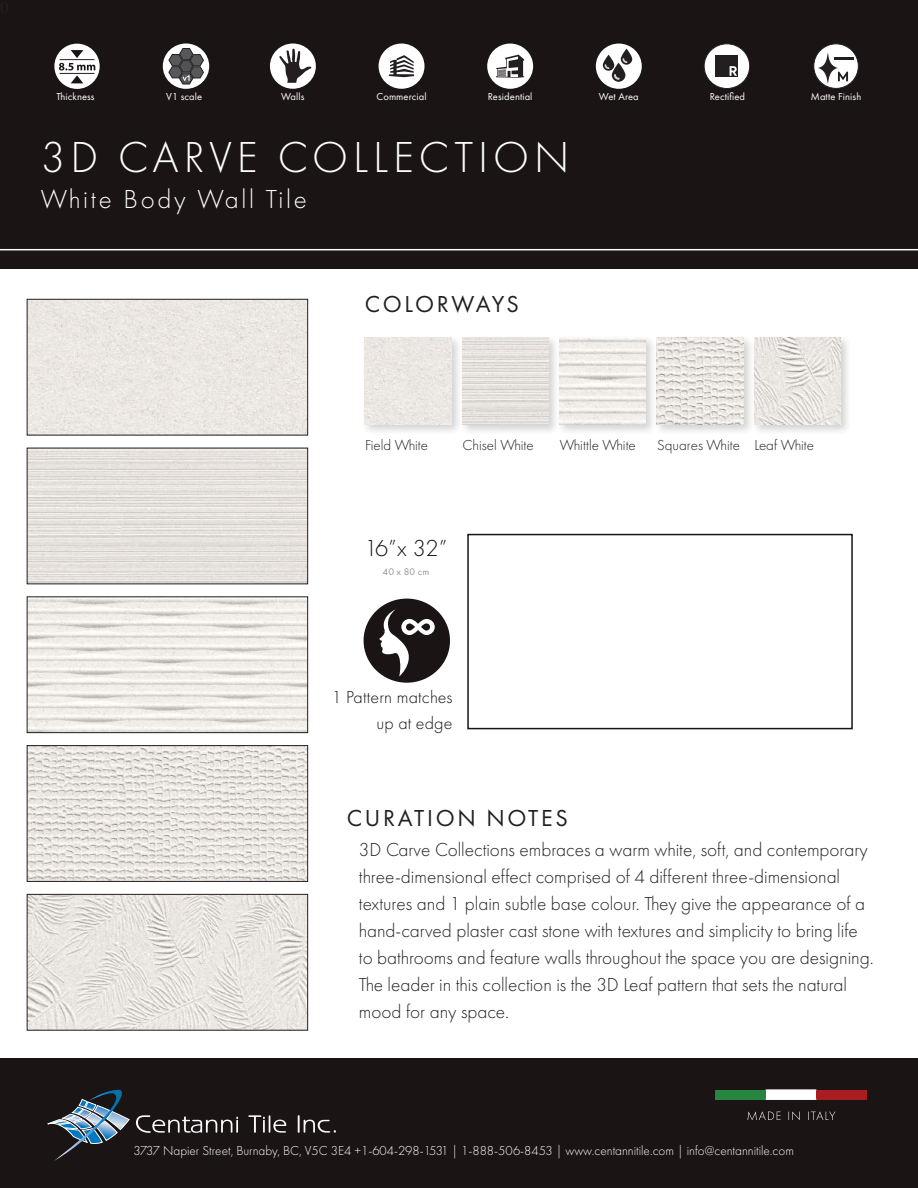
<style>
.page{position:relative;width:918px;height:1188px;background:#fff}
.page>*{position:absolute;margin:0;border:0;box-sizing:border-box;transform-origin:0 0}
.t1{font:300 45px "Futura PT";letter-spacing:.11em;color:#fff}
.t2{font:300 27px "Futura PT";letter-spacing:.1em;color:#fff}
.t3{font:24px "Futura PT";letter-spacing:.11em;color:#231f20}
.t4{font:300 24px "Futura PT";color:#1a1415}
.t5{font:300 19.5px/27px "Futura PT";color:#231f20}
.t6{font:300 18px/26px "Futura PT";letter-spacing:.01em;color:#1a1415;text-align:right}
.t7{font:300 15px "Futura PT";color:#231f20}
.t8{font:300 13.5px "Futura PT";color:#fff}
.t9{font:10.5px "Futura PT";letter-spacing:.01em;color:#fff}
.t10{font:10.05px "Futura PT";color:#939598}
</style>
<div class="page">
<div style="left:0;top:0;width:918px;height:268px;background:#1a1415"></div>
<div style="left:0;top:1058px;width:918px;height:130px;background:#1a1415"></div>
<svg style="left:248px;top:1115px;width:38px;height:18px"></svg>
<svg style="left:298px;top:1115px;width:38px;height:18px"></svg>
<svg style="left:47px;top:1090px;width:191px;height:71px"></svg>
<div style="left:715px;top:1090px;width:51px;height:9px;background:#26853f"></div>
<div style="left:766px;top:1090px;width:50px;height:9px;background:#fff"></div>
<div style="left:816px;top:1090px;width:51px;height:9px;background:#a91d21"></div>
<hr style="left:766px;top:1090px;width:50px;height:1px;background:#f2f3f4">
<hr style="left:766px;top:1099px;width:50px;height:1px;background:#f2f3f4">
<svg style="left:748px;top:1111px;width:87px;height:9px"></svg>
<div style="left:29px;top:301px;width:277px;height:132px;background:#ebe8e3"></div>
<div style="left:27px;top:299px;width:281px;height:136px;border:1px solid #231f20"></div>
<img style="left:29px;top:599px;width:277px;height:132px">
<div style="left:27px;top:597px;width:281px;height:136px;border:1px solid #231f20"></div>
<img style="left:29px;top:896px;width:277px;height:132px">
<div style="left:27px;top:894px;width:281px;height:136px;border:1px solid #231f20"></div>
<img style="left:29px;top:747px;width:277px;height:133px">
<div style="left:27px;top:745px;width:281px;height:137px;border:1px solid #231f20"></div>
<hr style="left:0;top:249px;width:918px;height:1px;background:#fff">
<div style="left:362px;top:335px;width:100px;height:101px;background:#231f20;opacity:.2"></div>
<div style="left:365px;top:338px;width:86px;height:86px;background:#ebe8e3"></div>
<div style="left:459px;top:335px;width:101px;height:101px;background:#231f20;opacity:.2"></div>
<img style="left:462px;top:338px;width:87px;height:86px">
<div style="left:557px;top:335px;width:100px;height:101px;background:#231f20;opacity:.2"></div>
<img style="left:559px;top:338px;width:87px;height:86px">
<div style="left:654px;top:335px;width:101px;height:101px;background:#231f20;opacity:.2"></div>
<img style="left:657px;top:338px;width:86px;height:86px">
<div style="left:752px;top:335px;width:100px;height:101px;background:#231f20;opacity:.2"></div>
<img style="left:754px;top:338px;width:87px;height:86px">
<div style="left:163px;top:43px;width:46px;height:46px;background:#fff;border-radius:50%"></div>
<svg style="left:169px;top:48px;width:35px;height:36px"></svg>
<div style="left:270px;top:44px;width:46px;height:45px;background:#fff;border-radius:50%"></div>
<svg style="left:279px;top:48px;width:33px;height:35px"></svg>
<div style="left:379px;top:44px;width:46px;height:45px;background:#fff;border-radius:50%"></div>
<svg style="left:389px;top:55px;width:25px;height:22px"></svg>
<div style="left:487px;top:44px;width:46px;height:45px;background:#fff;border-radius:50%"></div>
<svg style="left:496px;top:55px;width:28px;height:23px"></svg>
<div style="left:596px;top:44px;width:46px;height:45px;background:#fff;border-radius:50%"></div>
<svg style="left:603px;top:49px;width:29px;height:33px"></svg>
<svg style="left:54px;top:44px;width:46px;height:45px"></svg>
<div style="left:704px;top:44px;width:46px;height:45px;background:#fff;border-radius:50%"></div>
<div style="left:704px;top:44px;width:46px;height:45px;border:1px solid #231f20;border-radius:50%"></div>
<div style="left:716px;top:55px;width:22px;height:22px;background:#231f20"></div>
<svg style="left:730px;top:66px;width:7px;height:10px"></svg>
<div style="left:814px;top:44px;width:44px;height:44px;background:#fff;border-radius:50%"></div>
<div style="left:814px;top:44px;width:44px;height:45px;border:1px solid #231f20;border-radius:50%"></div>
<svg style="left:818px;top:52px;width:20px;height:32px"></svg>
<svg style="left:835px;top:57px;width:19px;height:2px"></svg>
<svg style="left:838px;top:72px;width:10px;height:9px"></svg>
<div style="left:467px;top:534px;width:386px;height:195px;border:2px solid #1a1415"></div>
<div style="left:364px;top:599px;width:86px;height:84px;background:#1a1415;border-radius:50%"></div>
<svg style="left:379px;top:609px;width:56px;height:67px"></svg>
<p class="t9" style="left:57px;top:90px;width:40px">Thickness</p>
<p class="t9" style="left:166px;top:90px;width:38px">V1 scale</p>
<p class="t9" style="left:281px;top:90px;width:25px">Walls</p>
<p class="t9" style="left:377px;top:90px;width:52px">Commercial</p>
<p class="t9" style="left:488px;top:90px;width:46px">Residential</p>
<p class="t9" style="left:599px;top:90px;width:42px">Wet Area</p>
<p class="t9" style="left:710px;top:90px;width:37px">Rectified</p>
<p class="t9" style="left:811px;top:90px;width:52px">Matte Finish</p>
<h1 class="t1" style="left:41px;top:132px;width:530px">3D CARVE COLLECTION</h1>
<h2 class="t2" style="left:41px;top:183px;width:267px">White Body Wall Tile</h2>
<p class="t3" style="left:365px;top:290px;width:156px">COLORWAYS</p>
<p class="t7" style="left:365px;top:436px;width:65px">Field White</p>
<p class="t7" style="left:462px;top:436px;width:73px">Chisel White</p>
<p class="t7" style="left:560px;top:436px;width:78px">Whittle White</p>
<p class="t7" style="left:657px;top:436px;width:84px">Squares White</p>
<p class="t7" style="left:755px;top:436px;width:61px">Leaf White</p>
<p class="t4" style="left:365px;top:534px;width:84px">16”x 32”</p>
<p class="t10" style="left:383px;top:565px;width:48px">40 x 80 cm</p>
<p class="t6" style="left:332px;top:684px;width:122px">1 Pattern matches up at edge</p>
<p class="t3" style="left:347px;top:804px;width:222px">CURATION NOTES</p>
<p class="t5" style="left:359px;top:836px;width:516px">3D Carve Collections embraces a warm white, soft, and contemporary three-dimensional effect comprised of 4 different three-dimensional textures and 1 plain subtle base colour. They give the appearance of a hand-carved plaster cast stone with textures and simplicity to bring life to bathrooms and feature walls throughout the space you are designing.<br>The leader in this collection is the 3D Leaf pattern that sets the natural mood for any space.</p>
<p class="t8" style="left:134px;top:1143px;width:662px">3737 Napier Street, Burnaby, BC, V5C 3E4 +1-604-298-1531 | 1-888-506-8453 | www.centannitile.com | info@centannitile.com</p>
</div>
